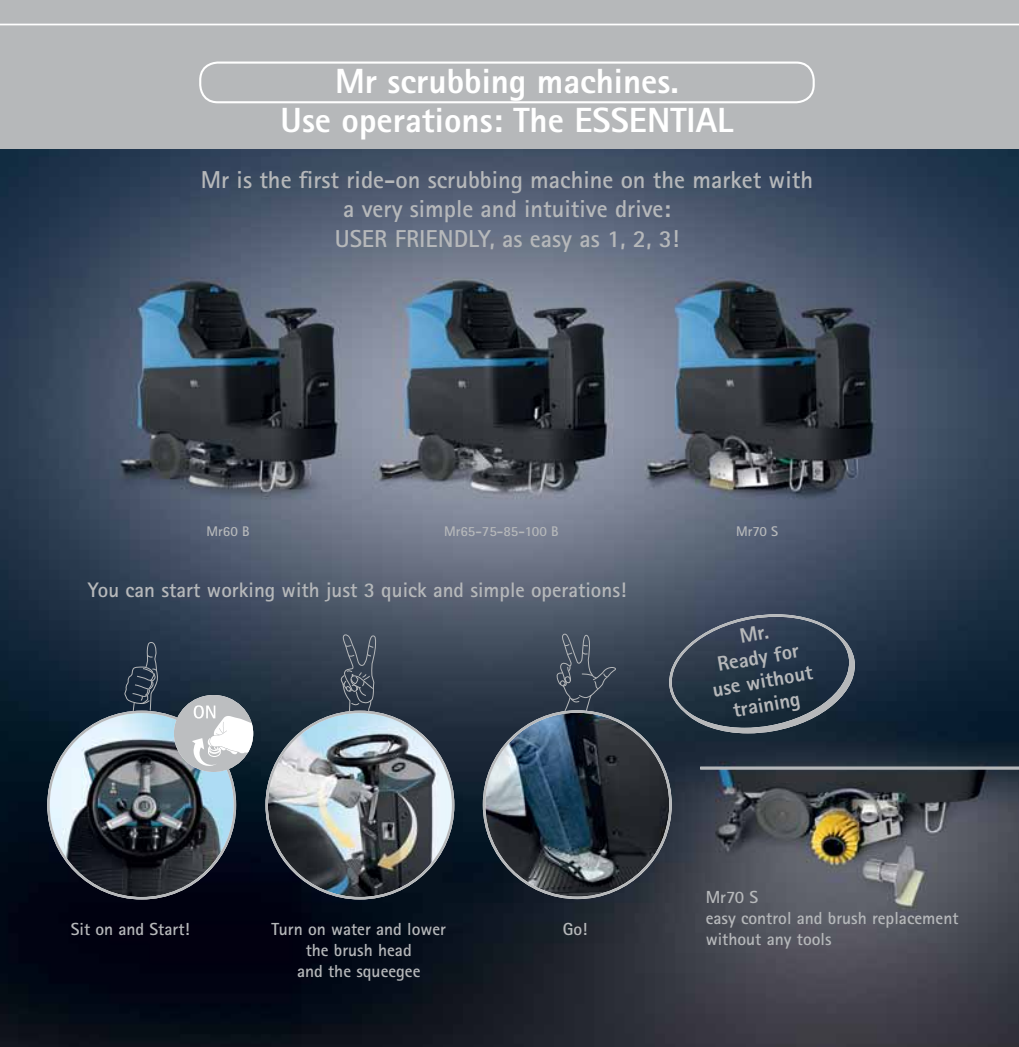
<style>
.page{position:relative;width:1019px;height:1047px;background:#fff}
.page>*{position:absolute;margin:0;border:0;box-sizing:border-box;transform-origin:0 0}
.t1{font:800 35px/38.5px "Rotis Sans Serif";color:#fff;text-align:center}
.t2{font:700 24.5px/29.4px "Rotis Sans Serif";color:#b6b8ba;text-align:center}
.t3{font:700 21px "Rotis Sans Serif";color:#b6b8ba}
.t4{font:800 20.82px/23.8px "Rotis Sans Serif";color:#b6b8ba;text-align:center}
.t5{font:700 17.5px/21px "Rotis Sans Serif";color:#b6b8ba;text-align:center}
.t6{font:700 14px "Rotis Sans Serif";color:#b6b8ba}
</style>
<div class="page">
<img style="left:0;top:150px;width:1018px;height:897px">
<img style="left:48px;top:712px;width:187px;height:186px;border-radius:93px">
<img style="left:267px;top:712px;width:186px;height:186px;border-radius:93px">
<img style="left:484px;top:711px;width:186px;height:187px;border-radius:93px">
<div style="left:0;top:0;width:1018px;height:150px;background:#b6b8ba"></div>
<svg style="left:664px;top:614px;width:195px;height:119px"></svg>
<div style="left:174px;top:695px;width:79px;height:77px;background:#bcbec0;border-radius:50%"></div>
<svg style="left:192px;top:705px;width:61px;height:62px"></svg>
<svg style="left:556px;top:632px;width:61px;height:80px"></svg>
<svg style="left:124px;top:641px;width:34px;height:70px"></svg>
<svg style="left:340px;top:633px;width:36px;height:81px"></svg>
<hr style="left:700px;top:767px;width:318px;height:2px;background:#b6b8ba">
<h1 class="t1" style="left:280px;top:61px;width:454px">Mr scrubbing machines.<br>Use operations: The ESSENTIAL</h1>
<h2 class="t2" style="left:201px;top:164px;width:613px">Mr is the first ride-on scrubbing machine on the market with a very simple and intuitive drive:<br>USER FRIENDLY, as easy as 1, 2, 3!</h2>
<p class="t6" style="left:206px;top:523px;width:45px">Mr60 B</p>
<p class="t6" style="left:444px;top:523px;width:116px">Mr65-75-85-100 B</p>
<p class="t6" style="left:736px;top:523px;width:43px">Mr70 S</p>
<p class="t3" style="left:88px;top:577px;width:540px">You can start working with just 3 quick and simple operations!</p>
<p class="t5" style="left:71px;top:918px;width:120px">Sit on and Start!</p>
<p class="t5" style="left:271px;top:918px;width:176px">Turn on water and lower the brush head<br>and the squeegee</p>
<p class="t5" style="left:562px;top:918px;width:26px">Go!</p>
<p class="t4" style="left:702px;top:631px;width:103px;rotate:-10deg">Mr.<br>Ready for use without training</p>
<p class="t5" style="left:705px;top:886px;width:254px;text-align:left">Mr70 S<br>easy control and brush replacement without any tools</p>
</div>
